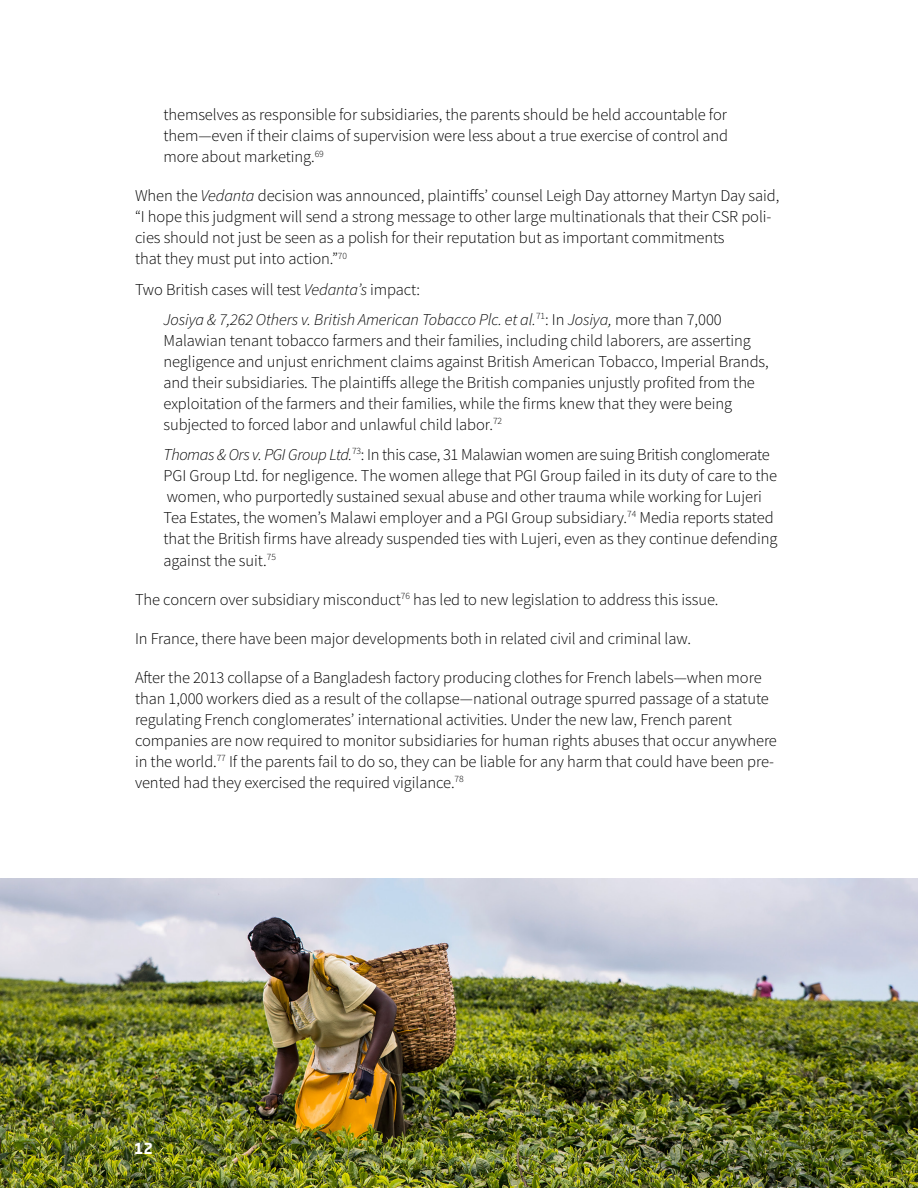
<style>
.page{position:relative;width:918px;height:1188px;background:#fff}
.page>*{position:absolute;margin:0;border:0;box-sizing:border-box;transform-origin:0 0}
.t1{font:300 16.5px/21px "Source Sans Pro";letter-spacing:-.005em;color:#000}
.t2{font:italic 300 16.5px/30px "Source Sans Pro";letter-spacing:-.005em;color:#000}
.t3{font:700 15px "Neo Sans Std";color:#fff}
.s1{font-style:italic}
.s2{font-style:normal}
</style>
<div class="page">
<img style="left:0;top:878px;width:918px;height:310px">
<p class="t1" style="left:163px;top:104px;width:566px;text-align:justify">themselves as responsible for subsidiaries, the parents should be held accountable for them—even if their claims of supervision were less about a true exercise of control and more about marketing.<sup>69</sup></p>
<p class="t1" style="left:135px;top:185px;width:646px">When the <span class="s1">Vedanta</span> decision was announced, plaintiffs’ counsel Leigh Day attorney Martyn Day said, “I hope this judgment will send a strong message to other large multinationals that their CSR poli&shy;cies should not just be seen as a polish for their reputation but as important commitments<br>that they must put into action.”<sup>70</sup></p>
<p class="t2" style="left:163px;top:274px;width:560px;text-indent:-28px"><span class="s2">Two British cases will test</span> Vedanta’s <span class="s2">impact:<br></span>Josiya &amp; 7,262 Others v. British American Tobacco Plc. et al.<sup>71</sup><span class="s2">: In</span> Josiya, <span class="s2">more than 7,000</span></p>
<p class="t1" style="left:163px;top:330px;width:607px">Malawian tenant tobacco farmers and their families, including child laborers, are asserting negligence and unjust enrichment claims against British American Tobacco, Imperial Brands, and their subsidiaries. The plaintiffs allege the British companies unjustly profited from the exploitation of the farmers and their families, while the firms knew that they were being subjected to forced labor and unlawful child labor.<sup>72</sup></p>
<p class="t1" style="left:163px;top:444px;width:616px"><span class="s1">Thomas &amp; Ors v. PGI Group Ltd.</span><sup>73</sup>: In this case, 31 Malawian women are suing British conglomerate PGI Group Ltd. for negligence. The women allege that PGI Group failed in its duty of care to the women, who purportedly sustained sexual abuse and other trauma while working for Lujeri Tea Estates, the women’s Malawi employer and a PGI Group subsidiary.<sup>74</sup> Media reports stated that the British firms have already suspended ties with Lujeri, even as they continue defending against the suit.<sup>75</sup></p>
<p class="t1" style="left:135px;top:589px;width:585px">The concern over subsidiary misconduct<sup>76</sup> has led to new legislation to address this issue.</p>
<p class="t1" style="left:135px;top:628px;width:558px">In France, there have been major developments both in related civil and criminal law.</p>
<p class="t1" style="left:135px;top:667px;width:643px">After the 2013 collapse of a Bangladesh factory producing clothes for French labels—when more than 1,000 workers died as a result of the collapse—national outrage spurred passage of a statute regulating French conglomerates’ international activities. Under the new law, French parent companies are now required to monitor subsidiaries for human rights abuses that occur anywhere in the world.<sup>77</sup> If the parents fail to do so, they can be liable for any harm that could have been pre&shy;vented had they exercised the required vigilance.<sup>78</sup></p>
<p class="t3" style="left:134px;top:1138px;width:21px">12</p>
</div>
